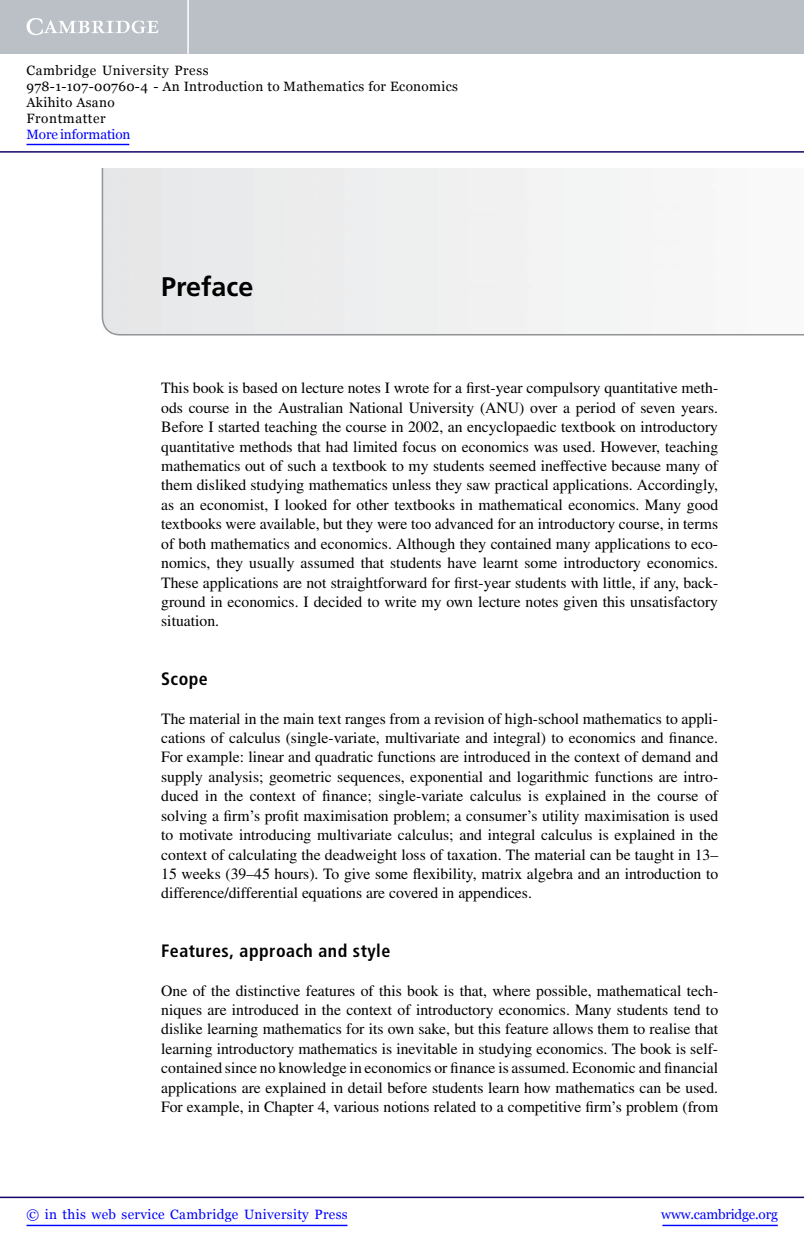
<style>
.page{position:relative;width:804px;height:1248px;background:#fff}
.page>*{position:absolute;margin:0;border:0;box-sizing:border-box;transform-origin:0 0}
.t1{font:700 26.85px "Frutiger";color:#000}
.t2{font:700 condensed 18px "Frutiger";letter-spacing:.025em;color:#000}
.t3{font:15.75px/19.5px "Times";color:#000;text-align:justify}
.t4{font:13.5px/16.2px "Georgia";letter-spacing:.025em;color:#000}
.t5{font:13.5px "Georgia";letter-spacing:.025em;color:#00f}
.t6{font:13.5px "Georgia";letter-spacing:-.015em;color:#00f}
.t7{font:13.5px "Georgia";letter-spacing:-.01em;color:#00f}
</style>
<div class="page">
<svg style="left:102px;top:169px;width:702px;height:167px"></svg>
<div style="left:0;top:0;width:804px;height:54px;background:#bac0c6"></div>
<svg style="left:27px;top:18px;width:132px;height:17px"></svg>
<hr style="left:187px;top:0;width:2px;height:54px;background:#fff">
<hr style="left:0;top:151px;width:804px;height:2px;background:#150666">
<hr style="left:662px;top:1225px;width:116px;height:1px;background:#00f">
<hr style="left:0;top:1197px;width:804px;height:1px;background:#150666">
<hr style="left:27px;top:1225px;width:320px;height:1px;background:#00f">
<hr style="left:27px;top:144px;width:102px;height:1px;background:#00f">
<p class="t4" style="left:27px;top:62px;width:433px">Cambridge University Press<br>978-1-107-00760-4 - An Introduction to Mathematics for Economics<br>Akihito Asano<br>Frontmatter</p>
<p class="t7" style="left:27px;top:127px;width:105px">More information</p>
<h1 class="t1" style="left:161px;top:276px;width:94px">Preface</h1>
<p class="t3" style="left:161px;top:380px;width:559px">This book is based on lecture notes I wrote for a first-year compulsory quantitative meth&shy;ods course in the Australian National University (ANU) over a period of seven years.<br>Before I started teaching the course in 2002, an encyclopaedic textbook on introductory quantitative methods that had limited focus on economics was used. However, teaching mathematics out of such a textbook to my students seemed ineffective because many of them disliked studying mathematics unless they saw practical applications. Accordingly, as an economist, I looked for other textbooks in mathematical economics. Many good textbooks were available, but they were too advanced for an introductory course, in terms of both mathematics and economics. Although they contained many applications to eco&shy;nomics, they usually assumed that students have learnt some introductory economics.<br>These applications are not straightforward for first-year students with little, if any, back&shy;ground in economics. I decided to write my own lecture notes given this unsatisfactory situation.</p>
<p class="t2" style="left:161px;top:671px;width:48px">Scope</p>
<p class="t3" style="left:161px;top:710px;width:559px">The material in the main text ranges from a revision of high-school mathematics to appli&shy;cations of calculus (single-variate, multivariate and integral) to economics and finance.<br>For example: linear and quadratic functions are introduced in the context of demand and supply analysis; geometric sequences, exponential and logarithmic functions are intro&shy;duced in the context of finance; single-variate calculus is explained in the course of solving a firm’s profit maximisation problem; a consumer’s utility maximisation is used to motivate introducing multivariate calculus; and integral calculus is explained in the context of calculating the deadweight loss of taxation. The material can be taught in 13– 15 weeks (39–45 hours). To give some flexibility, matrix algebra and an introduction to difference/differential equations are covered in appendices.</p>
<p class="t2" style="left:161px;top:943px;width:231px">Features, approach and style</p>
<p class="t3" style="left:161px;top:982px;width:559px">One of the distinctive features of this book is that, where possible, mathematical tech&shy;niques are introduced in the context of introductory economics. Many students tend to dislike learning mathematics for its own sake, but this feature allows them to realise that learning introductory mathematics is inevitable in studying economics. The book is self&shy;contained since no knowledge in economics or finance is assumed. Economic and financial applications are explained in detail before students learn how mathematics can be used.<br>For example, in Chapter 4, various notions related to a competitive firm’s problem (from</p>
<p class="t5" style="left:27px;top:1207px;width:323px">© in this web service Cambridge University Press</p>
<p class="t6" style="left:661px;top:1207px;width:118px">www.cambridge.org</p>
</div>
